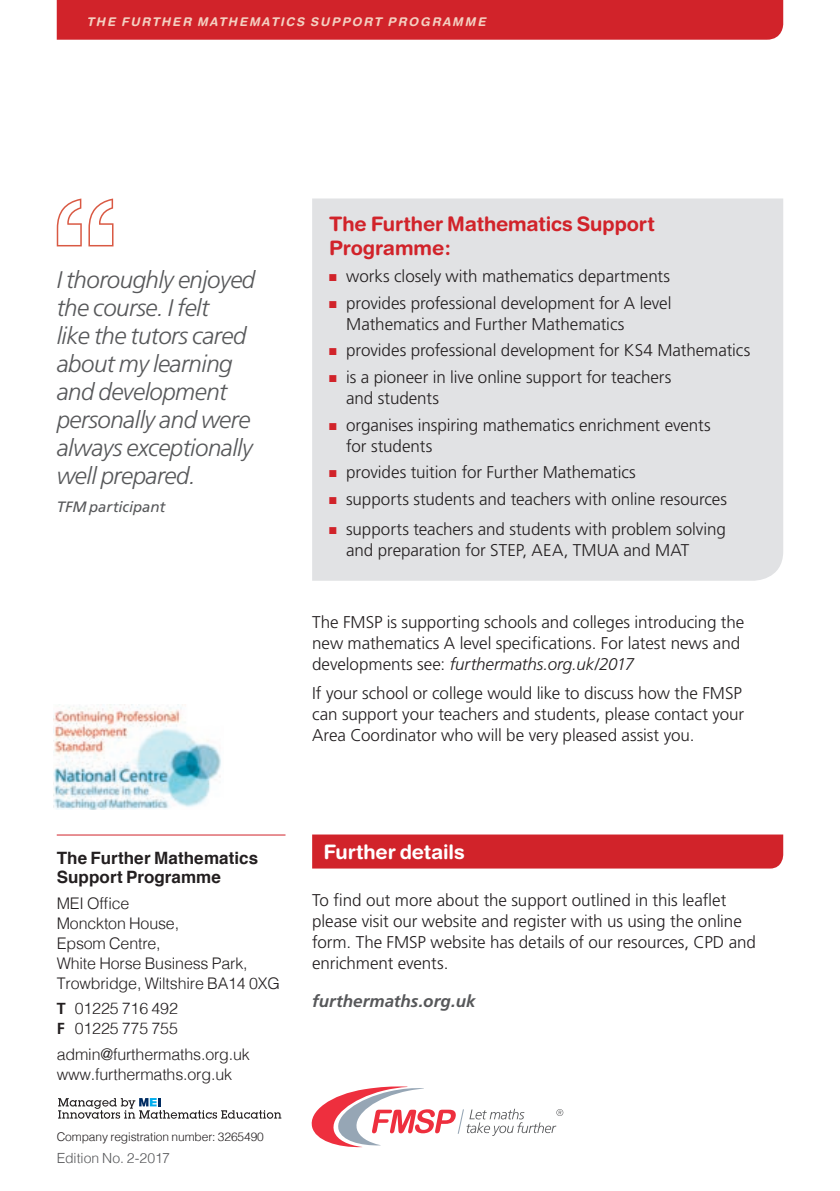
<style>
.page{position:relative;width:840px;height:1191px;background:#fff}
.page>*{position:absolute;margin:0;border:0;box-sizing:border-box;transform-origin:0 0}
.t1{font:italic 300 24px/28px "Frutiger";letter-spacing:-.02em;color:#57585a}
.t2{font:700 20px/24px "Helvetica Rounded";letter-spacing:-.005em;color:#d1232a}
.t3{font:700 20px "Helvetica Rounded";letter-spacing:-.005em;color:#fff}
.t4{font:300 17px/21px "Frutiger";letter-spacing:-.005em;color:#231f20}
.t5{font:700 17px "Helvetica";letter-spacing:.005em;color:#231f20}
.t6{font:italic 700 17px "Frutiger";color:#57585a}
.t7{font:300 16px/20px "Helvetica";letter-spacing:-.01em;color:#231f20}
.t8{font:italic 15px "Frutiger";letter-spacing:-.01em;color:#57585a}
.t9{font:300 14px "Helvetica";color:#57585a}
.t10{font:italic 700 12px "Helvetica Rounded";letter-spacing:.15em;color:#f4d0c1}
.t11{font:300 12px "Helvetica";letter-spacing:-.01em;color:#231f20}
.s1{color:#d1232a}
.s2{font-style:italic}
.s3{font-family:"Frutiger";font-weight:700}
</style>
<div class="page">
<div style="left:57px;top:0;width:725px;height:40px;background:#d1232a"></div>
<div style="left:88px;top:18px;width:398px;height:9px;background:#d1232a"></div>
<svg style="left:311px;top:1086px;width:252px;height:61px"></svg>
<svg style="left:57px;top:198px;width:56px;height:48px"></svg>
<div style="left:312px;top:834px;width:470px;height:34px;background:#d1232a"></div>
<hr style="left:57px;top:834px;width:228px;height:1px;background:#d1232a">
<svg style="left:58px;top:1098px;width:223px;height:20px"></svg>
<div style="left:312px;top:198px;width:470px;height:383px;background:#e1e2e4"></div>
<img style="left:54px;top:704px;width:167px;height:105px">
<p class="t10" style="left:86px;top:15px;width:400px">THE FURTHER MATHEMATICS SUPPORT PROGRAMME</p>
<h1 class="t1" style="left:57px;top:265px;width:200px">I thoroughly enjoyed the course. I felt<br>like the tutors cared about my learning and development personally and were always exceptionally well prepared.</h1>
<p class="t8" style="left:57px;top:498px;width:110px">TFM participant</p>
<p class="t2" style="left:329px;top:212px;width:327px">The Further Mathematics Support<br>Programme:</p>
<p class="t4" style="left:329px;top:265px;width:342px"><span class="s1">■</span> works closely with mathematics departments</p>
<p class="t4" style="left:346px;top:292px;width:326px;text-indent:-17px"><span class="s1">■</span> provides professional development for A level<br>Mathematics and Further Mathematics</p>
<p class="t4" style="left:329px;top:340px;width:422px"><span class="s1">■</span> provides professional development for KS4 Mathematics</p>
<p class="t4" style="left:346px;top:366px;width:326px;text-indent:-17px"><span class="s1">■</span> is a pioneer in live online support for teachers and students</p>
<p class="t4" style="left:346px;top:414px;width:366px;text-indent:-17px"><span class="s1">■</span> organises inspiring mathematics enrichment events for students</p>
<p class="t4" style="left:329px;top:462px;width:308px"><span class="s1">■</span> provides tuition for Further Mathematics</p>
<p class="t4" style="left:329px;top:488px;width:399px"><span class="s1">■</span> supports students and teachers with online resources</p>
<p class="t4" style="left:346px;top:518px;width:381px;text-indent:-17px"><span class="s1">■</span> supports teachers and students with problem solving and preparation for STEP, AEA, TMUA and MAT</p>
<p class="t4" style="left:312px;top:611px;width:433px">The FMSP is supporting schools and colleges introducing the new mathematics A level specifications. For latest news and developments see: <span class="s2">furthermaths.org.uk/2017</span></p>
<p class="t4" style="left:312px;top:683px;width:433px">If your school or college would like to discuss how the FMSP can support your teachers and students, please contact your<br>Area Coordinator who will be very pleased assist you.</p>
<p class="t5" style="left:57px;top:844px;width:203px">The Further Mathematics</p>
<p class="t3" style="left:323px;top:840px;width:143px">Further details</p>
<p class="t5" style="left:57px;top:863px;width:166px">Support Programme</p>
<p class="t7" style="left:57px;top:891px;width:224px">MEI Office<br>Monckton House,<br>Epsom Centre,<br>White Horse Business Park,<br>Trowbridge, Wiltshire BA14 0XG</p>
<p class="t7" style="left:57px;top:997px;width:123px"><span class="s3">T</span> 01225 716 492<br><span class="s3">F</span> 01225 775 755</p>
<p class="t7" style="left:57px;top:1043px;width:195px">admin@furthermaths.org.uk www.furthermaths.org.uk</p>
<p class="t4" style="left:312px;top:889px;width:445px">To find out more about the support outlined in this leaflet please visit our website and register with us using the online form. The FMSP website has details of our resources, CPD and enrichment events.</p>
<p class="t6" style="left:312px;top:990px;width:165px">furthermaths.org.uk</p>
<p class="t11" style="left:57px;top:1126px;width:208px">Company registration number: 3265490</p>
<p class="t9" style="left:57px;top:1146px;width:115px">Edition No. 2-2017</p>
</div>
